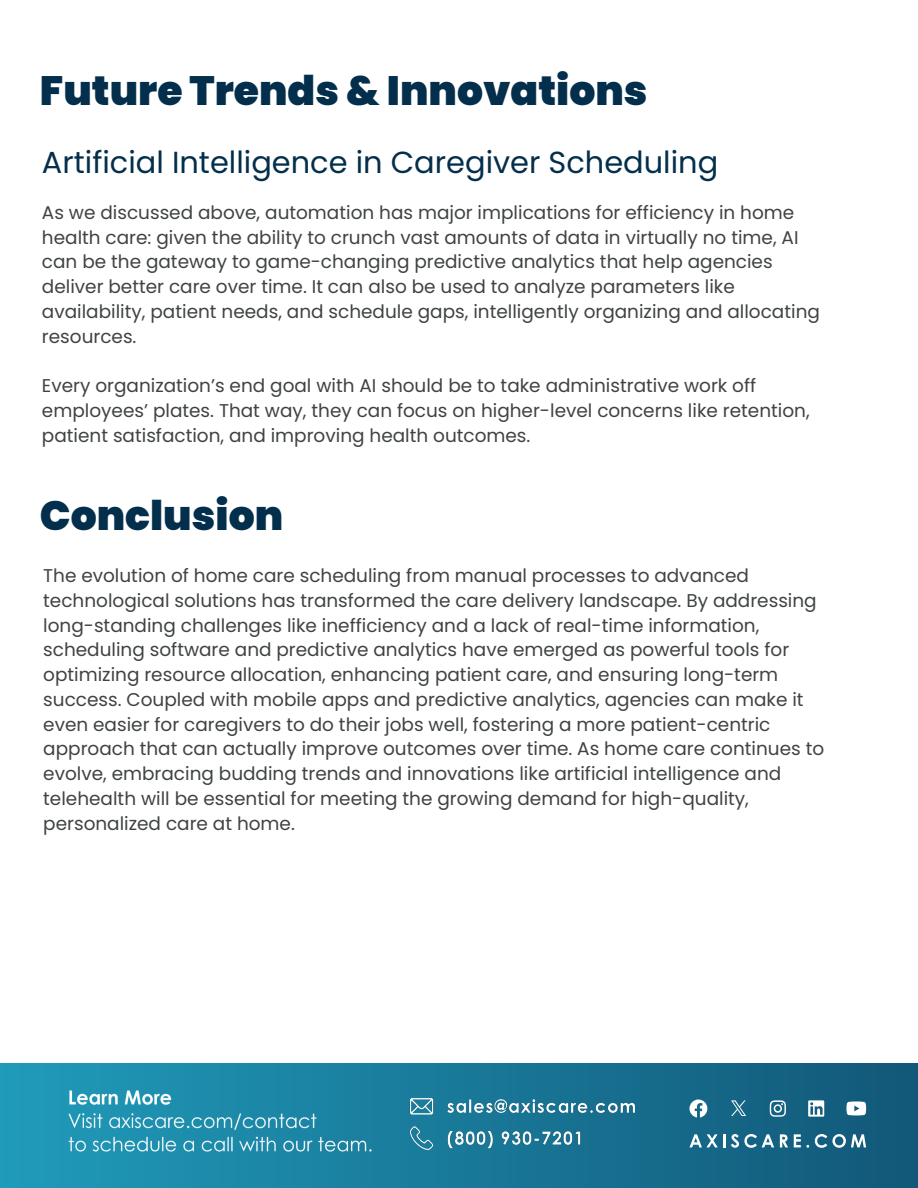
<style>
.page{position:relative;width:918px;height:1188px;background:#fff}
.page>*{position:absolute;margin:0;border:0;box-sizing:border-box;transform-origin:0 0}
.t1{font:900 40.95px "Poppins";color:#042f4c}
.t2{font:30.45px "Poppins";color:#042f4c}
.t3{font:18.45px/24.8px "Poppins";color:#3f4440}
</style>
<div class="page">
<div style="left:0;top:1064px;width:918px;height:124px;background:linear-gradient(to right,#209bba,#125778)"></div>
<img style="left:401px;top:1089px;width:244px;height:71px">
<img style="left:61px;top:1083px;width:318px;height:76px">
<svg style="left:770px;top:1100px;width:16px;height:17px"></svg>
<svg style="left:846px;top:1101px;width:20px;height:14px"></svg>
<svg style="left:808px;top:1100px;width:16px;height:17px"></svg>
<svg style="left:689px;top:1100px;width:18px;height:18px"></svg>
<svg style="left:731px;top:1100px;width:15px;height:16px"></svg>
<svg style="left:689px;top:1134px;width:85px;height:14px"></svg>
<svg style="left:780px;top:1134px;width:8px;height:13px"></svg>
<svg style="left:794px;top:1134px;width:15px;height:14px"></svg>
<svg style="left:815px;top:1134px;width:51px;height:14px"></svg>
<p class="t1" style="left:40px;top:62px;width:609px">Future Trends &amp; Innovations</p>
<p class="t2" style="left:42px;top:141px;width:678px">Artificial Intelligence in Caregiver Scheduling</p>
<p class="t3" style="left:42px;top:200px;width:779px">As we discussed above, automation has major implications for efficiency in home health care: given the ability to crunch vast amounts of data in virtually no time, AI can be the gateway to game-changing predictive analytics that help agencies deliver better care over time. It can also be used to analyze parameters like availability, patient needs, and schedule gaps, intelligently organizing and allocating resources.</p>
<p class="t3" style="left:42px;top:373px;width:769px">Every organization’s end goal with AI should be to take administrative work off employees’ plates. That way, they can focus on higher-level concerns like retention, patient satisfaction, and improving health outcomes.</p>
<p class="t1" style="left:40px;top:487px;width:245px">Conclusion</p>
<p class="t3" style="left:43px;top:563px;width:782px">The evolution of home care scheduling from manual processes to advanced technological solutions has transformed the care delivery landscape. By addressing long-standing challenges like inefficiency and a lack of real-time information, scheduling software and predictive analytics have emerged as powerful tools for optimizing resource allocation, enhancing patient care, and ensuring long-term success. Coupled with mobile apps and predictive analytics, agencies can make it even easier for caregivers to do their jobs well, fostering a more patient-centric approach that can actually improve outcomes over time. As home care continues to evolve, embracing budding trends and innovations like artificial intelligence and telehealth will be essential for meeting the growing demand for high-quality, personalized care at home.</p>
</div>
